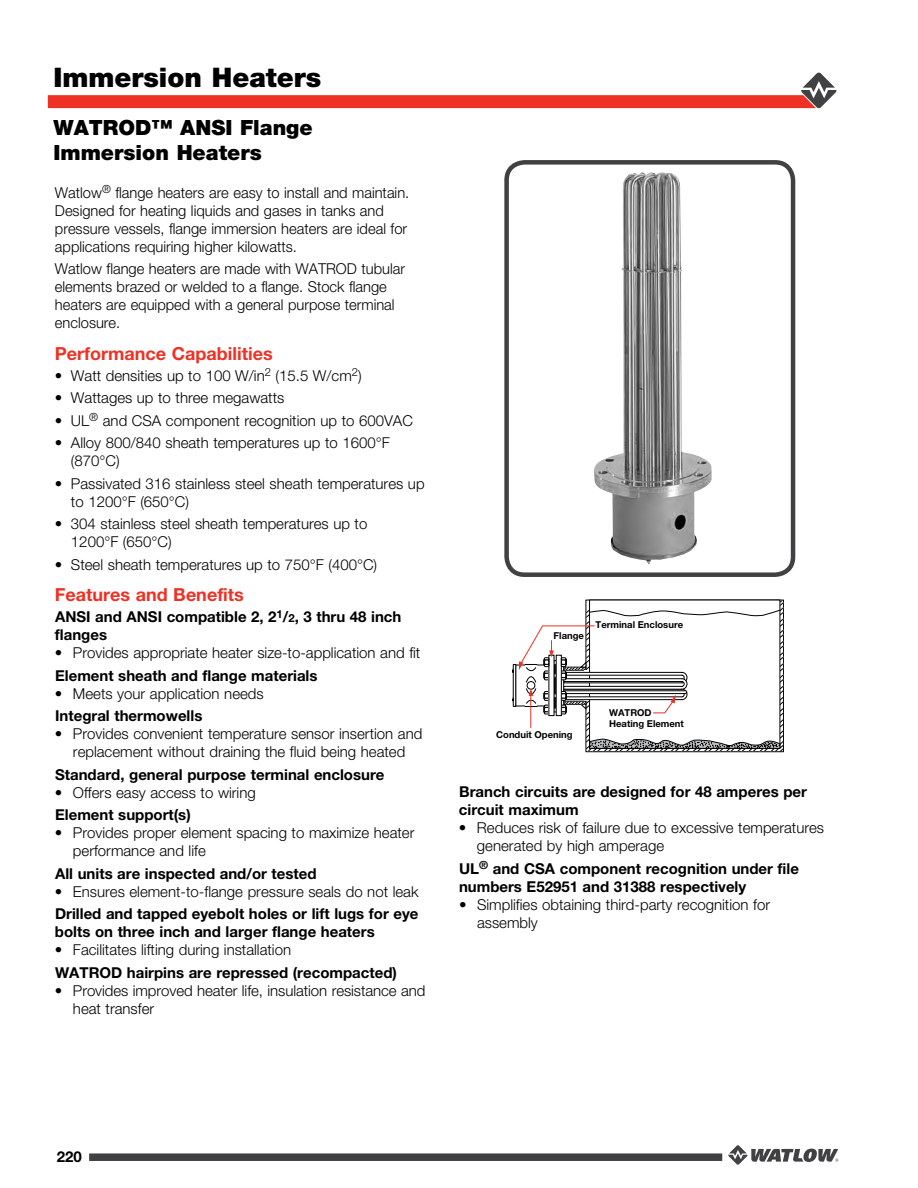
<style>
.page{position:relative;width:918px;height:1188px;background:#fff}
.page>*{position:absolute;margin:0;border:0;box-sizing:border-box;transform-origin:0 0}
.t1{font:900 27px "Helvetica Neue LT Std";color:#000}
.t2{font:900 21px/24px "Helvetica Neue LT Std";color:#000}
.t3{font:700 18px "Helvetica Neue LT Std";color:#ee3124}
.t4{font:300 15px/18px "Helvetica Neue LT Std";color:#000}
.t5{font:700 15px/18px "Helvetica Neue LT Std";color:#000}
.t6{font:700 9.45px/11.1px "Helvetica Neue LT Std";color:#000}
.s1{font-size:11.25px}
</style>
<div class="page">
<svg style="left:48px;top:72px;width:789px;height:36px"></svg>
<svg style="left:728px;top:1145px;width:110px;height:20px"></svg>
<div style="left:89px;top:1153px;width:633px;height:8px;background:#414042"></div>
<img style="left:594px;top:172px;width:118px;height:392px">
<div style="left:504px;top:160px;width:291px;height:417px;border:4px solid #414042;border-radius:18px"></div>
<svg style="left:512px;top:600px;width:272px;height:152px"></svg>
<h1 class="t1" style="left:54px;top:62px;width:269px">Immersion Heaters</h1>
<h2 class="t2" style="left:54px;top:116px;width:261px">WATROD™ ANSI Flange<br>Immersion Heaters</h2>
<p class="t4" style="left:55px;top:183px;width:356px">Watlow<sup>®</sup> flange heaters are easy to install and maintain.<br>Designed for heating liquids and gases in tanks and pressure vessels, flange immersion heaters are ideal for applications requiring higher kilowatts.</p>
<p class="t4" style="left:55px;top:260px;width:352px">Watlow flange heaters are made with WATROD tubular elements brazed or welded to a flange. Stock flange heaters are equipped with a general purpose terminal enclosure.</p>
<p class="t3" style="left:55px;top:342px;width:219px">Performance Capabilities</p>
<p class="t4" style="left:55px;top:366px;width:308px">• Watt densities up to 100 W/in<sup>2</sup> (15.5 W/cm<sup>2</sup>)</p>
<p class="t4" style="left:55px;top:388px;width:231px">• Wattages up to three megawatts</p>
<p class="t4" style="left:55px;top:411px;width:360px">• UL<sup>®</sup> and CSA component recognition up to 600VAC</p>
<p class="t4" style="left:71px;top:433px;width:320px;text-indent:-16px">• Alloy 800/840 sheath temperatures up to 1600°F (870°C)</p>
<p class="t4" style="left:71px;top:474px;width:355px;text-indent:-16px">• Passivated 316 stainless steel sheath temperatures up to 1200°F (650°C)</p>
<p class="t4" style="left:71px;top:514px;width:298px;text-indent:-16px">• 304 stainless steel sheath temperatures up to<br>1200°F (650°C)</p>
<p class="t4" style="left:55px;top:555px;width:324px">• Steel sheath temperatures up to 750°F (400°C)</p>
<p class="t3" style="left:55px;top:584px;width:191px">Features and Benefits</p>
<p class="t5" style="left:55px;top:607px;width:348px">ANSI and ANSI compatible 2, 2<sup>1</sup>/<span class="s1">2</span>, 3 thru 48 inch flanges</p>
<p class="t4" style="left:55px;top:643px;width:367px">• Provides appropriate heater size-to-application and fit</p>
<p class="t5" style="left:55px;top:666px;width:264px">Element sheath and flange materials</p>
<p class="t4" style="left:55px;top:684px;width:210px">• Meets your application needs</p>
<p class="t5" style="left:55px;top:706px;width:149px">Integral thermowells</p>
<p class="t4" style="left:55px;top:724px;width:369px;text-align:center">• Provides convenient temperature sensor insertion and replacement without draining the fluid being heated</p>
<p class="t5" style="left:55px;top:765px;width:331px">Standard, general purpose terminal enclosure</p>
<p class="t4" style="left:55px;top:783px;width:202px">• Offers easy access to wiring</p>
<p class="t5" style="left:55px;top:805px;width:137px">Element support(s)</p>
<p class="t4" style="left:73px;top:823px;width:343px;text-indent:-18px">• Provides proper element spacing to maximize heater performance and life</p>
<p class="t5" style="left:55px;top:864px;width:263px">All units are inspected and/or tested</p>
<p class="t4" style="left:55px;top:882px;width:365px">• Ensures element-to-flange pressure seals do not leak</p>
<p class="t5" style="left:55px;top:904px;width:365px">Drilled and tapped eyebolt holes or lift lugs for eye bolts on three inch and larger flange heaters</p>
<p class="t4" style="left:55px;top:940px;width:238px">• Facilitates lifting during installation</p>
<p class="t5" style="left:55px;top:963px;width:343px">WATROD hairpins are repressed (recompacted)</p>
<p class="t4" style="left:73px;top:981px;width:354px;text-indent:-18px">• Provides improved heater life, insulation resistance and heat transfer</p>
<p class="t6" style="left:554px;top:630px;width:32px">Flange</p>
<p class="t6" style="left:596px;top:619px;width:89px">Terminal Enclosure</p>
<p class="t6" style="left:496px;top:728px;width:78px">Conduit Opening</p>
<p class="t6" style="left:609px;top:707px;width:76px">WATROD<br>Heating Element</p>
<p class="t5" style="left:459px;top:783px;width:350px">Branch circuits are designed for 48 amperes per circuit maximum</p>
<p class="t4" style="left:477px;top:819px;width:349px;text-indent:-18px">• Reduces risk of failure due to excessive temperatures generated by high amperage</p>
<p class="t5" style="left:459px;top:859px;width:342px">UL<sup>®</sup> and CSA component recognition under file numbers E52951 and 31388 respectively</p>
<p class="t4" style="left:477px;top:895px;width:295px;text-indent:-18px">• Simplifies obtaining third-party recognition for assembly</p>
<p class="t5" style="left:57px;top:1147px;width:27px">220</p>
</div>
